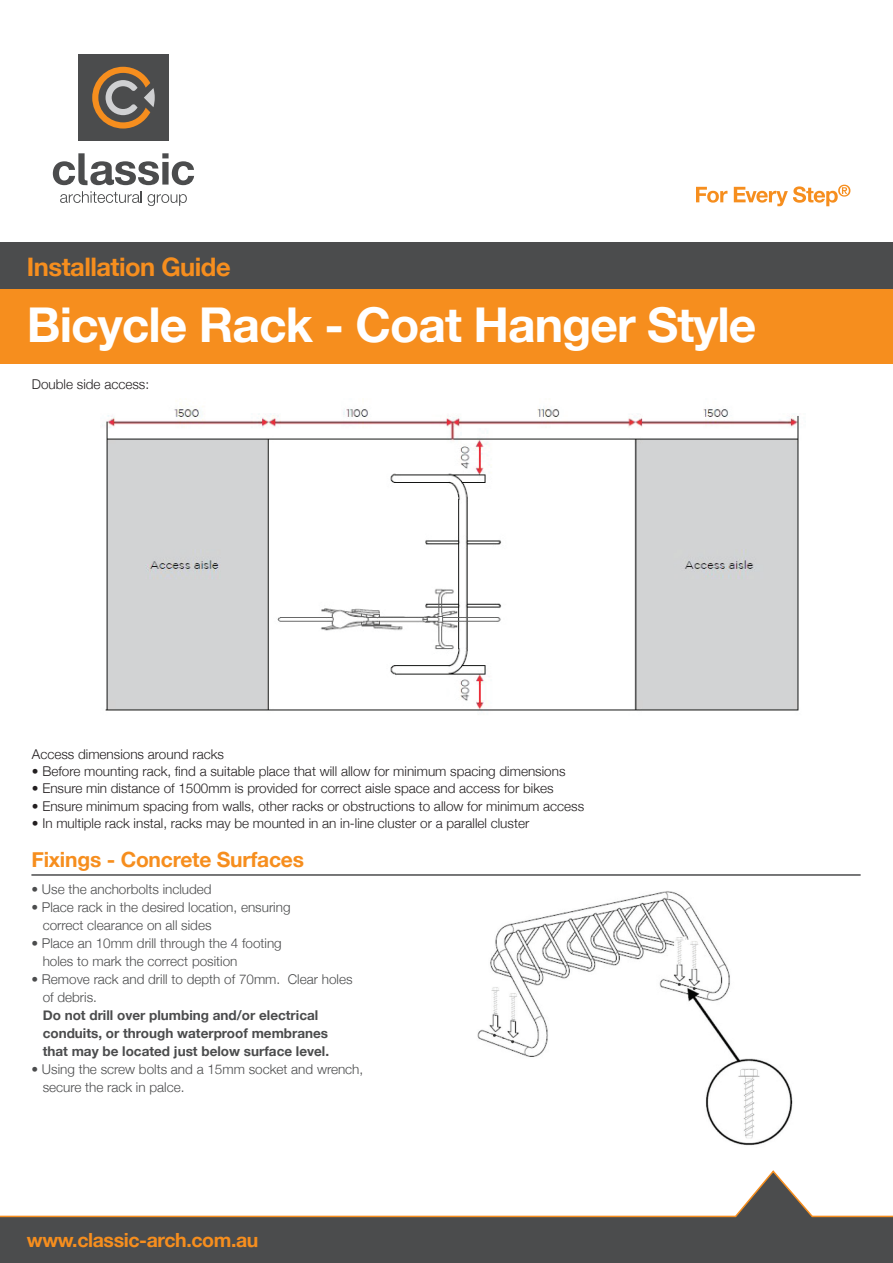
<style>
.page{position:relative;width:893px;height:1263px;background:#fff}
.page>*{position:absolute;margin:0;border:0;box-sizing:border-box;transform-origin:0 0}
.t1{font:700 48px "Helvetica Neue";letter-spacing:-.02em;color:#fff}
.t2{font:700 25.5px "Helvetica Neue";letter-spacing:-.02em;color:#f68e1e}
.t3{font:700 21px "Helvetica Neue";letter-spacing:-.01em;color:#f68e1e}
.t4{font:700 19.5px "Helvetica Neue";letter-spacing:-.02em;color:#f68e1e}
.t5{font:300 13.5px "Helvetica Neue";color:#231f20}
.t6{font:300 13.5px/18px "Helvetica Neue";color:#4b4c4d}
.t7{font:700 13.5px/18px "Helvetica Neue";color:#4b4c4d}
</style>
<div class="page">
<svg style="left:0;top:1170px;width:893px;height:93px"></svg>
<div style="left:78px;top:54px;width:91px;height:87px;background:#4b4c4d"></div>
<svg style="left:92px;top:67px;width:63px;height:62px"></svg>
<svg style="left:53px;top:153px;width:141px;height:53px"></svg>
<svg style="left:696px;top:185px;width:154px;height:21px"></svg>
<div style="left:0;top:242px;width:893px;height:48px;background:#4b4c4d"></div>
<div style="left:0;top:290px;width:893px;height:74px;background:#f68e1e"></div>
<img style="left:102px;top:406px;width:697px;height:305px">
<hr style="left:31px;top:874px;width:830px;height:2px;background:#4b4c4d">
<img style="left:477px;top:891px;width:316px;height:255px">
<h2 class="t2" style="left:27px;top:247px;width:205px">Installation Guide</h2>
<h1 class="t1" style="left:27px;top:288px;width:731px">Bicycle Rack - Coat Hanger Style</h1>
<p class="t5" style="left:32px;top:373px;width:119px">Double side access:</p>
<p class="t5" style="left:32px;top:743px;width:194px">Access dimensions around racks</p>
<p class="t5" style="left:32px;top:760px;width:535px">• Before mounting rack, find a suitable place that will allow for minimum spacing dimensions</p>
<p class="t5" style="left:32px;top:778px;width:523px">• Ensure min distance of 1500mm is provided for correct aisle space and access for bikes</p>
<p class="t5" style="left:32px;top:795px;width:554px">• Ensure minimum spacing from walls, other racks or obstructions to allow for minimum access</p>
<p class="t5" style="left:32px;top:812px;width:499px">• In multiple rack instal, racks may be mounted in an in-line cluster or a parallel cluster</p>
<h3 class="t3" style="left:31px;top:843px;width:274px">Fixings - Concrete Surfaces</h3>
<p class="t6" style="left:31px;top:879px;width:182px">• Use the anchorbolts included</p>
<p class="t6" style="left:43px;top:897px;width:249px;text-indent:-11px">• Place rack in the desired location, ensuring correct clearance on all sides</p>
<p class="t6" style="left:43px;top:933px;width:241px;text-indent:-11px">• Place an 10mm drill through the 4 footing holes to mark the correct position</p>
<p class="t6" style="left:43px;top:969px;width:311px;text-indent:-11px">• Remove rack and drill to depth of 70mm. Clear holes of debris.</p>
<p class="t7" style="left:43px;top:1006px;width:288px">Do not drill over plumbing and/or electrical conduits, or through waterproof membranes that may be located just below surface level.</p>
<p class="t6" style="left:43px;top:1059px;width:322px;text-indent:-11px">• Using the screw bolts and a 15mm socket and wrench, secure the rack in palce.</p>
<h3 class="t4" style="left:27px;top:1224px;width:233px">www.classic-arch.com.au</h3>
</div>
